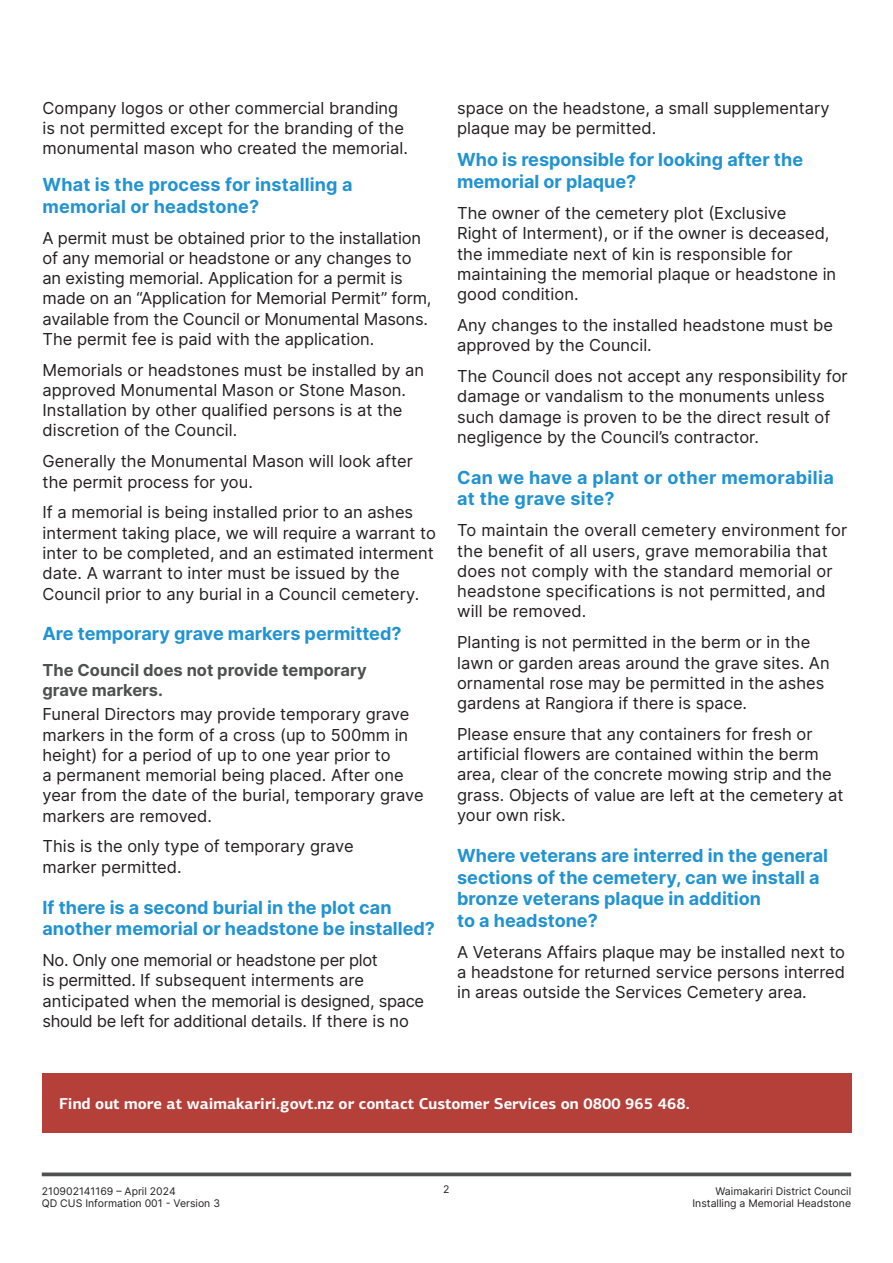
<style>
.page{position:relative;width:893px;height:1263px;background:#fff}
.page>*{position:absolute;margin:0;border:0;box-sizing:border-box;transform-origin:0 0}
.Subheading_1{font:700 18px/21.8px "Inter";color:#2193d1}
.Body_Copy{font:700 18px/21.8px "Inter";color:#2193d1}
.Subheading_1-2{font:700 18px/21.8px "Inter";letter-spacing:.02em;color:#2193d1}
.Body_Copy-2{font:16.5px/20.2px "Inter";color:#231f20}
.Body_Copy-3{font:16.5px/20.2px "Inter";letter-spacing:-.02em;color:#231f20}
.Subheading_2{font:700 16.5px/20.2px "Inter";color:#4f5151}
.Body_Copy-4{font:700 15.75px "PF Centro Sans Pro";color:#fff}
.t1{font:10.5px/12.6px "Inter";color:#231f20}
</style>
<div class="page">
<svg style="left:42px;top:1172px;width:809px;height:4px;fill:#4f5151"></svg>
<div style="left:42px;top:1073px;width:809px;height:59px;background:#b54039"></div>
<p class="Body_Copy-2" style="left:43px;top:97px;width:367px">Company logos or other commercial branding is not permitted except for the branding of the monumental mason who created the memorial.</p>
<p class="Subheading_1" style="left:43px;top:173px;width:312px">What is the process for installing a memorial or headstone?</p>
<p class="Body_Copy-2" style="left:43px;top:227px;width:390px">A permit must be obtained prior to the installation of any memorial or headstone or any changes to an existing memorial. Application for a permit is made on an “Application for Memorial Permit” form, available from the Council or Monumental Masons.<br>The permit fee is paid with the application.</p>
<p class="Body_Copy-2" style="left:43px;top:359px;width:383px">Memorials or headstones must be installed by an approved Monumental Mason or Stone Mason.<br>Installation by other qualified persons is at the discretion of the Council.</p>
<p class="Body_Copy-2" style="left:43px;top:451px;width:372px">Generally the Monumental Mason will look after the permit process for you.</p>
<p class="Body_Copy-2" style="left:43px;top:502px;width:395px">If a memorial is being installed prior to an ashes interment taking place, we will require a warrant to inter to be completed, and an estimated interment date. A warrant to inter must be issued by the Council prior to any burial in a Council cemetery.</p>
<p class="Subheading_1" style="left:43px;top:622px;width:361px">Are temporary grave markers permitted?</p>
<p class="Subheading_2" style="left:43px;top:659px;width:326px">The Council does not provide temporary grave markers.</p>
<p class="Body_Copy-2" style="left:43px;top:704px;width:383px">Funeral Directors may provide temporary grave markers in the form of a cross (up to 500mm in height) for a period of up to one year prior to<br>a permanent memorial being placed. After one year from the date of the burial, temporary grave markers are removed.</p>
<p class="Body_Copy-2" style="left:43px;top:836px;width:313px">This is the only type of temporary grave marker permitted.</p>
<p class="Subheading_1" style="left:43px;top:895px;width:394px">If there is a second burial in the plot can another memorial or headstone be installed?</p>
<p class="Body_Copy-3" style="left:43px;top:950px;width:383px">No. Only one memorial or headstone per plot<br>is permitted. If subsequent interments are anticipated when the memorial is designed, space should be left for additional details. If there is no</p>
<p class="Body_Copy-2" style="left:457px;top:97px;width:374px">space on the headstone, a small supplementary plaque may be permitted.</p>
<p class="Body_Copy" style="left:457px;top:148px;width:347px">Who is responsible for looking after the memorial or plaque?</p>
<p class="Body_Copy-2" style="left:457px;top:203px;width:381px">The owner of the cemetery plot (Exclusive<br>Right of Interment), or if the owner is deceased, the immediate next of kin is responsible for maintaining the memorial plaque or headstone in good condition.</p>
<p class="Body_Copy-2" style="left:457px;top:314px;width:377px">Any changes to the installed headstone must be approved by the Council.</p>
<p class="Body_Copy-2" style="left:457px;top:366px;width:392px">The Council does not accept any responsibility for damage or vandalism to the monuments unless such damage is proven to be the direct result of negligence by the Council’s contractor.</p>
<p class="Subheading_1-2" style="left:457px;top:466px;width:378px">Can we have a plant or other memorabilia at the grave site?</p>
<p class="Body_Copy-2" style="left:457px;top:520px;width:391px">To maintain the overall cemetery environment for the benefit of all users, grave memorabilia that does not comply with the standard memorial or headstone specifications is not permitted, and will be removed.</p>
<p class="Body_Copy-2" style="left:457px;top:632px;width:374px">Planting is not permitted in the berm or in the lawn or garden areas around the grave sites. An ornamental rose may be permitted in the ashes gardens at Rangiora if there is space.</p>
<p class="Body_Copy-2" style="left:457px;top:723px;width:388px">Please ensure that any containers for fresh or artificial flowers are contained within the berm area, clear of the concrete mowing strip and the grass. Objects of value are left at the cemetery at your own risk.</p>
<p class="Subheading_1" style="left:457px;top:844px;width:372px">Where veterans are interred in the general sections of the cemetery, can we install a bronze veterans plaque in addition<br>to a headstone?</p>
<p class="Body_Copy-2" style="left:457px;top:941px;width:390px;text-align:justify">A Veterans Affairs plaque may be installed next to a headstone for returned service persons interred in areas outside the Services Cemetery area.</p>
<p class="Body_Copy-4" style="left:59px;top:1093px;width:632px">Find out more at waimakariri.govt.nz or contact Customer Services on 0800 965 468.</p>
<p class="t1" style="left:443px;top:1183px;width:8px">2</p>
<p class="t1" style="left:42px;top:1184px;width:180px">210902141169 – April 2024<br>QD CUS Information 001 - Version 3</p>
<p class="t1" style="left:692px;top:1184px;width:160px;text-align:right">Waimakariri District Council<br>Installing a Memorial Headstone</p>
</div>
